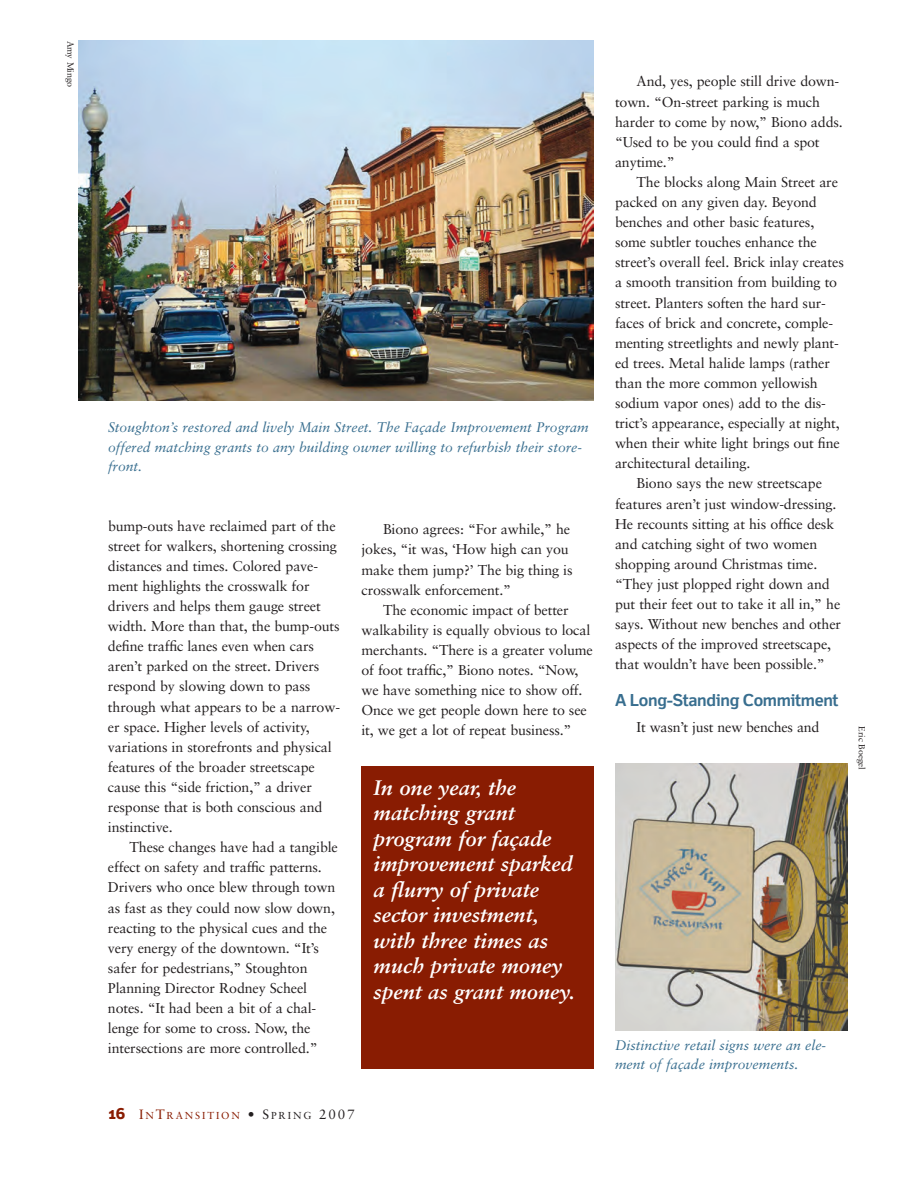
<style>
.page{position:relative;width:918px;height:1188px;background:#fff}
.page>*{position:absolute;margin:0;border:0;box-sizing:border-box;transform-origin:0 0}
.t1{font:italic 700 21px/25.5px "Sabon";color:#fff}
.t2{font:700 16.5px "Felbridge";letter-spacing:-.02em;color:#386e8f}
.t3{font:14.25px "Sabon";letter-spacing:-.01em;color:#231f20}
.t4{font:italic 13.95px/19.5px "Sabon";color:#386e8f}
.t5{font:10.2px "Sabon";letter-spacing:.185em;color:#891c02}
.t6{font:9px "Sabon";letter-spacing:-.005em;color:#231f20}
.s1{font-family:"Felbridge";font-weight:800;font-size:15px}
.s2{font-size:13.5px}
.s3{font-size:13.5px;color:#231f20}
.s4{color:#231f20}
</style>
<div class="page">
<div style="left:362px;top:767px;width:232px;height:302px;background:#891c02"></div>
<img style="left:79px;top:40px;width:514px;height:360px">
<img style="left:616px;top:764px;width:232px;height:267px">
<p class="t6" style="left:74px;top:40px;width:48px;rotate:90deg">Amy Mingo</p>
<p class="t4" style="left:108px;top:419px;width:482px">Stoughton’s restored and lively Main Street. The Façade Improvement Program offered matching grants to any building owner willing to refurbish their store&shy;front.</p>
<p class="t3" style="left:108px;top:520px;width:229px">bump-outs have reclaimed part of the</p>
<p class="t3" style="left:108px;top:540px;width:231px">street for walkers, shortening crossing</p>
<p class="t3" style="left:108px;top:560px;width:212px">distances and times. Colored pave-</p>
<p class="t3" style="left:108px;top:580px;width:203px">ment highlights the crosswalk for</p>
<p class="t3" style="left:108px;top:600px;width:214px">drivers and helps them gauge street</p>
<p class="t3" style="left:108px;top:620px;width:233px">width. More than that, the bump-outs</p>
<p class="t3" style="left:108px;top:640px;width:207px">define traffic lanes even when cars</p>
<p class="t3" style="left:108px;top:660px;width:213px">aren’t parked on the street. Drivers</p>
<p class="t3" style="left:108px;top:681px;width:204px">respond by slowing down to pass</p>
<p class="t3" style="left:108px;top:701px;width:234px">through what appears to be a narrow-</p>
<p class="t3" style="left:108px;top:721px;width:203px">er space. Higher levels of activity,</p>
<p class="t3" style="left:108px;top:741px;width:225px">variations in storefronts and physical</p>
<p class="t3" style="left:108px;top:761px;width:208px">features of the broader streetscape</p>
<p class="t3" style="left:108px;top:781px;width:205px">cause this “side friction,” a driver</p>
<p class="t3" style="left:108px;top:801px;width:216px">response that is both conscious and</p>
<p class="t3" style="left:108px;top:821px;width:66px">instinctive.</p>
<p class="t3" style="left:130px;top:841px;width:210px">These changes have had a tangible</p>
<p class="t3" style="left:108px;top:861px;width:215px">effect on safety and traffic patterns.</p>
<p class="t3" style="left:108px;top:882px;width:229px">Drivers who once blew through town</p>
<p class="t3" style="left:108px;top:902px;width:228px">as fast as they could now slow down,</p>
<p class="t3" style="left:108px;top:922px;width:221px">reacting to the physical cues and the</p>
<p class="t3" style="left:108px;top:942px;width:213px">very energy of the downtown. “It’s</p>
<p class="t3" style="left:108px;top:962px;width:201px">safer for pedestrians,” Stoughton</p>
<p class="t3" style="left:108px;top:982px;width:201px">Planning Director Rodney Scheel</p>
<p class="t3" style="left:108px;top:1002px;width:210px">notes. “It had been a bit of a chal-</p>
<p class="t3" style="left:108px;top:1022px;width:204px">lenge for some to cross. Now, the</p>
<p class="t3" style="left:108px;top:1042px;width:211px">intersections are more controlled.”</p>
<p class="t3" style="left:383px;top:524px;width:189px">Biono agrees: “For awhile,” he</p>
<p class="t3" style="left:362px;top:544px;width:209px">jokes, “it was, ‘How high can you</p>
<p class="t3" style="left:362px;top:564px;width:213px">make them jump?’ The big thing is</p>
<p class="t3" style="left:362px;top:584px;width:151px">crosswalk enforcement.”</p>
<p class="t3" style="left:383px;top:604px;width:187px">The economic impact of better</p>
<p class="t3" style="left:362px;top:624px;width:230px">walkability is equally obvious to local</p>
<p class="t3" style="left:362px;top:644px;width:233px">merchants. “There is a greater volume</p>
<p class="t3" style="left:362px;top:664px;width:219px">of foot traffic,” Biono notes. “Now,</p>
<p class="t3" style="left:362px;top:684px;width:222px">we have something nice to show off.</p>
<p class="t3" style="left:362px;top:704px;width:227px">Once we get people down here to see</p>
<p class="t3" style="left:362px;top:725px;width:212px">it, we get a lot of repeat business.”</p>
<p class="t1" style="left:374px;top:776px;width:203px">In one year, the matching grant program for façade improvement sparked a flurry of private sector investment, with three times as much private money spent as grant money.</p>
<p class="t5" style="left:108px;top:1111px;width:248px"><span class="s1">16</span> <span class="s2">I</span>N<span class="s2">T</span>RANSITION <span class="s3">• S</span><span class="s4">PRING</span> <span class="s3">2007</span></p>
<p class="t3" style="left:637px;top:76px;width:204px">And, yes, people still drive down-</p>
<p class="t3" style="left:615px;top:96px;width:206px">town. “On-street parking is much</p>
<p class="t3" style="left:615px;top:116px;width:229px">harder to come by now,” Biono adds.</p>
<p class="t3" style="left:615px;top:136px;width:206px">“Used to be you could find a spot</p>
<p class="t3" style="left:615px;top:156px;width:61px">anytime.”</p>
<p class="t3" style="left:637px;top:176px;width:203px">The blocks along Main Street are</p>
<p class="t3" style="left:615px;top:196px;width:203px">packed on any given day. Beyond</p>
<p class="t3" style="left:615px;top:216px;width:201px">benches and other basic features,</p>
<p class="t3" style="left:615px;top:236px;width:203px">some subtler touches enhance the</p>
<p class="t3" style="left:615px;top:256px;width:230px">street’s overall feel. Brick inlay creates</p>
<p class="t3" style="left:615px;top:277px;width:224px">a smooth transition from building to</p>
<p class="t3" style="left:615px;top:297px;width:212px">street. Planters soften the hard sur-</p>
<p class="t3" style="left:615px;top:317px;width:220px">faces of brick and concrete, comple-</p>
<p class="t3" style="left:615px;top:337px;width:225px">menting streetlights and newly plant-</p>
<p class="t3" style="left:615px;top:357px;width:217px">ed trees. Metal halide lamps (rather</p>
<p class="t3" style="left:615px;top:377px;width:204px">than the more common yellowish</p>
<p class="t3" style="left:615px;top:397px;width:213px">sodium vapor ones) add to the dis-</p>
<p class="t3" style="left:615px;top:417px;width:226px">trict’s appearance, especially at night,</p>
<p class="t3" style="left:615px;top:437px;width:226px">when their white light brings out fine</p>
<p class="t3" style="left:615px;top:457px;width:137px">architectural detailing.</p>
<p class="t3" style="left:637px;top:478px;width:187px">Biono says the new streetscape</p>
<p class="t3" style="left:615px;top:498px;width:223px">features aren’t just window-dressing.</p>
<p class="t3" style="left:615px;top:518px;width:221px">He recounts sitting at his office desk</p>
<p class="t3" style="left:615px;top:538px;width:204px">and catching sight of two women</p>
<p class="t3" style="left:615px;top:558px;width:204px">shopping around Christmas time.</p>
<p class="t3" style="left:615px;top:578px;width:216px">“They just plopped right down and</p>
<p class="t3" style="left:615px;top:598px;width:227px">put their feet out to take it all in,” he</p>
<p class="t3" style="left:615px;top:618px;width:228px">says. Without new benches and other</p>
<p class="t3" style="left:615px;top:638px;width:218px">aspects of the improved streetscape,</p>
<p class="t3" style="left:615px;top:658px;width:211px">that wouldn’t have been possible.”</p>
<p class="t2" style="left:615px;top:694px;width:225px">A Long-Standing Commitment</p>
<p class="t3" style="left:637px;top:721px;width:184px">It wasn’t just new benches and</p>
<p class="t6" style="left:866px;top:726px;width:45px;rotate:90deg">Eric Boegel</p>
<p class="t4" style="left:615px;top:1036px;width:213px">Distinctive retail signs were an ele&shy;ment of façade improvements.</p>
</div>
